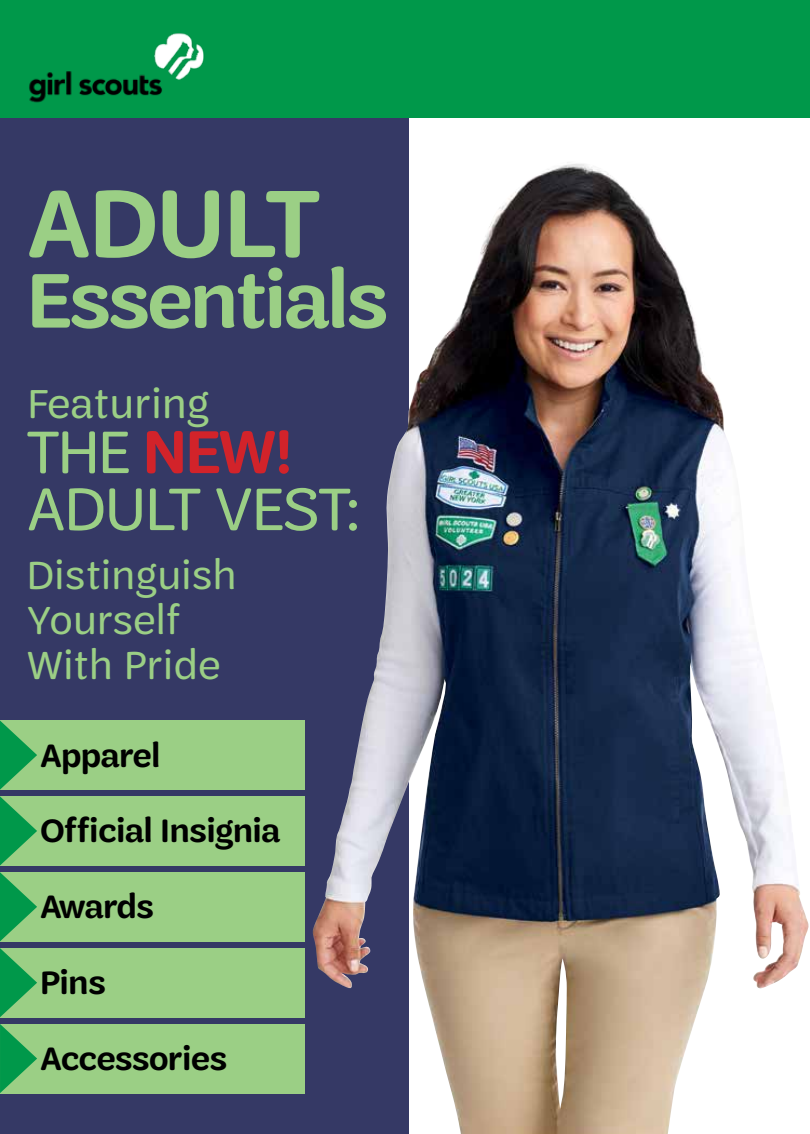
<style>
.page{position:relative;width:810px;height:1134px;background:#fff}
.page>*{position:absolute;margin:0;border:0;box-sizing:border-box;transform-origin:0 0}
.t1{font:600 102px "Trefoil Sans";letter-spacing:-.01em;color:#9bcf85}
.t2{font:600 82.5px "Trefoil Sans";letter-spacing:-.02em;color:#9bcf85}
.t3{font:64.5px/57px "Trefoil Sans";letter-spacing:-.01em;color:#9bcf85}
.t4{font:43.5px "Trefoil Sans";letter-spacing:.025em;color:#9bcf85}
.t5{font:42px/45px "Trefoil Sans";letter-spacing:.025em;color:#9bcf85}
.t6{font:600 34.5px/75.9px "Trefoil Sans";letter-spacing:-.005em;color:#000}
.s1{font-weight:600;color:#d2232a}
</style>
<div class="page">
<div style="left:0;top:113px;width:408px;height:1021px;background:#353965"></div>
<div style="left:0;top:0;width:810px;height:118px;background:#00984a"></div>
<img style="left:29px;top:33px;width:175px;height:70px">
<div style="left:0;top:948px;width:305px;height:69px;background:#9bcf85"></div>
<svg style="left:0;top:948px;width:37px;height:69px"></svg>
<div style="left:0;top:872px;width:305px;height:69px;background:#9bcf85"></div>
<svg style="left:0;top:872px;width:37px;height:69px"></svg>
<div style="left:0;top:721px;width:305px;height:69px;background:#9bcf85"></div>
<svg style="left:0;top:721px;width:37px;height:69px"></svg>
<div style="left:0;top:796px;width:305px;height:70px;background:#9bcf85"></div>
<svg style="left:0;top:796px;width:37px;height:70px"></svg>
<div style="left:0;top:1024px;width:305px;height:69px;background:#9bcf85"></div>
<svg style="left:0;top:1024px;width:37px;height:69px"></svg>
<img style="left:312px;top:200px;width:472px;height:934px">
<h1 class="t1" style="left:28px;top:167px;width:294px">ADULT</h1>
<h2 class="t2" style="left:27px;top:255px;width:363px">Essentials</h2>
<p class="t4" style="left:28px;top:380px;width:183px">Featuring</p>
<h3 class="t3" style="left:27px;top:423px;width:335px">THE <span class="s1">NEW!<br></span>ADULT VEST:</h3>
<p class="t5" style="left:27px;top:552px;width:210px">Distinguish<br>Yourself<br>With Pride</p>
<p class="t6" style="left:40px;top:717px;width:241px">Apparel<br>Official Insignia</p>
<p class="t6" style="left:40px;top:869px;width:115px">Awards</p>
<p class="t6" style="left:40px;top:945px;width:67px">Pins</p>
<p class="t6" style="left:41px;top:1021px;width:188px">Accessories</p>
</div>
